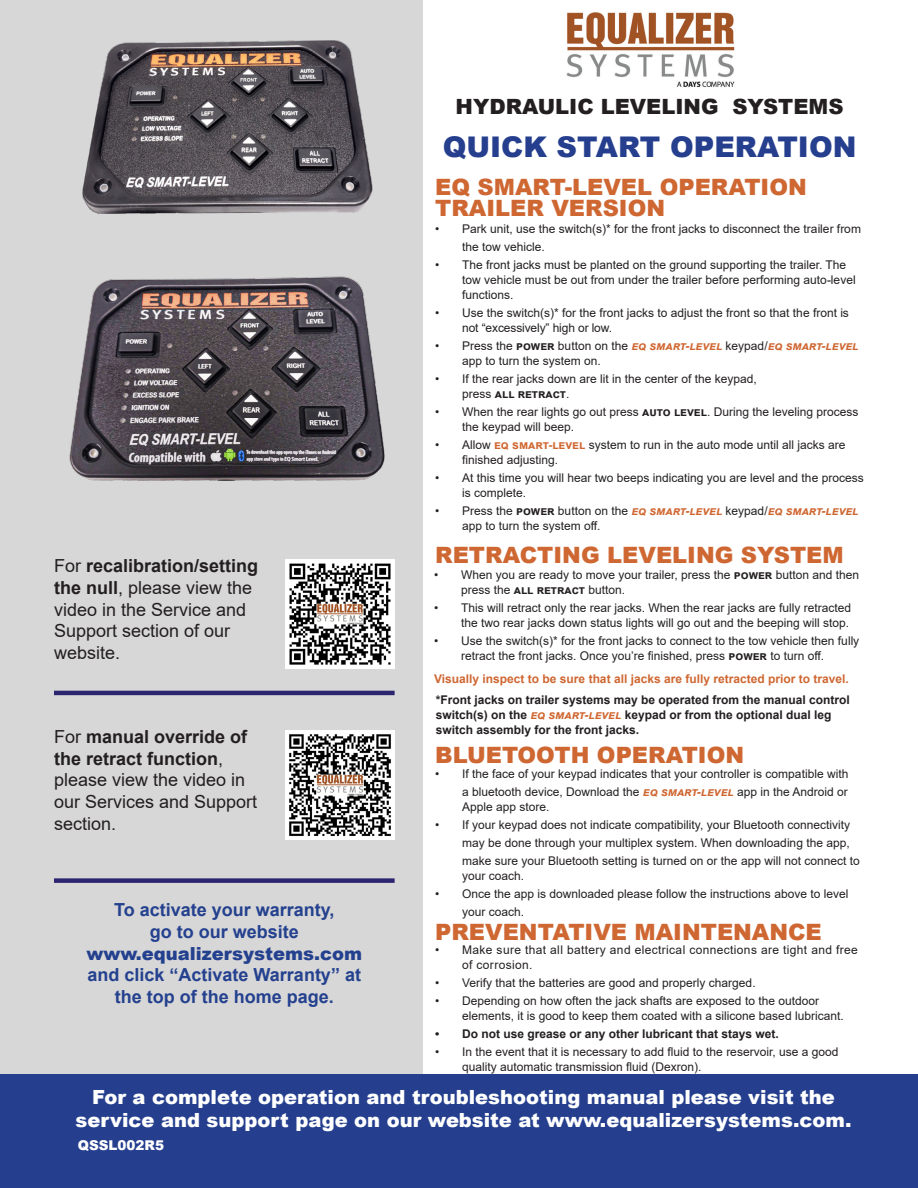
<style>
.page{position:relative;width:918px;height:1188px;background:#fff}
.page>*{position:absolute;margin:0;border:0;box-sizing:border-box;transform-origin:0 0}
.Paragraph_Style_4{font:900 28.5px "Arial";color:#253f8e}
.Paragraph_Style_3{font:900 22.5px "Arial";color:#cf6732}
.t1{font:900 21px "Arial";color:#231f20}
.t2{font:900 19.5px/23.4px "Arial";color:#fff;text-align:center}
.t3{font:18px "Arial";color:#231f20}
.t4{font:700 18px "Arial";color:#24418f}
.t5{font:700 18px "Arial";color:#231f20}
.t6{font:900 18px "Arial";color:#24418f}
.t7{font:900 13.5px "Arial";color:#fff}
.t8{font:12px/15px "Arial";color:#231f20}
.Paragraph_Style_2{font:700 12px/15px "Arial";color:#231f20}
.t9{font:12px/15px "Arial";letter-spacing:.03em;color:#231f20}
.t10{font:700 12px "Arial";color:#cf6732}
.t11{font:italic 700 12px "Arial";color:#cf6732}
.s1{font-weight:400}
.s2{font-weight:700}
.s3{font-weight:700;font-style:italic;color:#d06731}
.s4{font-weight:700;font-style:italic;color:#cf6732}
.s5{font-weight:700;color:#d06731}
.s6{font-style:italic;color:#d06731}
.s7{font-weight:700;font-style:italic;color:#cf6631}
</style>
<div class="page">
<div style="left:0;top:0;width:423px;height:1188px;background:#d8d7d7"></div>
<img style="left:82px;top:40px;width:291px;height:174px">
<img style="left:566px;top:12px;width:169px;height:75px">
<div style="left:0;top:1075px;width:918px;height:113px;background:#253f8e"></div>
<hr style="left:54px;top:691px;width:341px;height:4px;background:#2b246e">
<div style="left:54px;top:878px;width:341px;height:5px;background:#2b246e"></div>
<img style="left:69px;top:276px;width:316px;height:205px">
<img style="left:285px;top:559px;width:110px;height:110px">
<img style="left:285px;top:730px;width:110px;height:110px">
<p class="t1" style="left:456px;top:91px;width:390px">HYDRAULIC LEVELING SYSTEMS</p>
<p class="Paragraph_Style_4" style="left:443px;top:126px;width:415px">QUICK START OPERATION</p>
<p class="Paragraph_Style_3" style="left:435px;top:171px;width:373px">EQ SMART-LEVEL OPERATION</p>
<p class="Paragraph_Style_3" style="left:435px;top:192px;width:231px">TRAILER VERSION</p>
<p class="t5" style="left:54px;top:553px;width:206px"><span class="s1">For</span> recalibration/setting</p>
<p class="t3" style="left:54px;top:575px;width:200px"><span class="s2">the null</span>, please view the</p>
<p class="t3" style="left:54px;top:597px;width:194px">video in the Service and</p>
<p class="t3" style="left:54px;top:618px;width:178px">Support section of our</p>
<p class="t3" style="left:54px;top:640px;width:68px">website.</p>
<p class="t5" style="left:54px;top:724px;width:195px"><span class="s1">For</span> manual override of</p>
<p class="t5" style="left:54px;top:746px;width:171px">the retract function<span class="s1">,</span></p>
<p class="t3" style="left:54px;top:768px;width:193px">please view the video in</p>
<p class="t3" style="left:54px;top:789px;width:205px">our Services and Support</p>
<p class="t3" style="left:54px;top:811px;width:64px">section.</p>
<p class="t4" style="left:114px;top:897px;width:222px">To activate your warranty,</p>
<p class="t4" style="left:150px;top:919px;width:151px">go to our website</p>
<p class="t6" style="left:86px;top:940px;width:277px">www.equalizersystems.com</p>
<p class="t4" style="left:88px;top:962px;width:275px">and click “Activate Warranty” at</p>
<p class="t4" style="left:115px;top:984px;width:221px">the top of the home page.</p>
<p class="t8" style="left:462px;top:219px;width:400px;line-height:18px;text-indent:-27px">• Park unit, use the switch(s)* for the front jacks to disconnect the trailer from the tow vehicle.</p>
<p class="t8" style="left:462px;top:257px;width:395px;text-indent:-27px">• The front jacks must be planted on the ground supporting the trailer. The tow vehicle must be out from under the trailer before performing auto-level functions.</p>
<p class="t8" style="left:462px;top:305px;width:388px;text-indent:-27px">• Use the switch(s)* for the front jacks to adjust the front so that the front is not “excessively” high or low.</p>
<p class="t8" style="left:435px;top:338px;width:366px">• Press the <span class="s2">POWER</span> button on the <span class="s3">eq SMART-LEVEL</span> keypad/<span class="s4">EQ Smart</span></p>
<p class="t11" style="left:822px;top:337px;width:38px">-Level</p>
<p class="t8" style="left:462px;top:353px;width:140px">app to turn the system on.</p>
<p class="t8" style="left:435px;top:371px;width:323px">• If the rear jacks down are lit in the center of the keypad,</p>
<p class="Paragraph_Style_2" style="left:462px;top:386px;width:109px"><span class="s1">press</span> ALL RETRACT<span class="s1">.</span></p>
<p class="t8" style="left:462px;top:404px;width:398px;text-indent:-27px">• When the rear lights go out press <span class="s2">AUTO LEVEL</span>. During the leveling process the keypad will beep.</p>
<p class="t8" style="left:435px;top:437px;width:412px">• Allow <span class="s5">EQ SmART-LEVEL</span> system to run in the auto mode until all jacks are</p>
<p class="t8" style="left:462px;top:452px;width:98px">finished adjusting.</p>
<p class="t8" style="left:462px;top:470px;width:403px;text-indent:-27px">• At this time you will hear two beeps indicating you are level and the process is complete.</p>
<p class="t8" style="left:435px;top:503px;width:366px">• Press the <span class="s2">POWER</span> button on the <span class="s3">eq SMART-LEVEL</span> keypad/<span class="s4">EQ Smart</span></p>
<p class="t11" style="left:822px;top:502px;width:38px">-Level</p>
<p class="t8" style="left:462px;top:518px;width:140px">app to turn the system off.</p>
<p class="Paragraph_Style_3" style="left:435px;top:539px;width:410px">RETRACTING LEVELING SYSTEM</p>
<p class="t8" style="left:461px;top:567px;width:399px;text-indent:-27px">• When you are ready to move your trailer, press the <span class="s2">POWER</span> button and then press the <span class="s2">ALL RETRACT</span> button.</p>
<p class="t8" style="left:434px;top:600px;width:419px;text-align:right">• This will retract only the rear jacks. When the rear jacks are fully retracted the two rear jacks down status lights will go out and the beeping will stop.</p>
<p class="t8" style="left:461px;top:633px;width:400px;text-indent:-27px">• Use the switch(s)* for the front jacks to connect to the tow vehicle then fully retract the front jacks. Once you’re finished, press <span class="s2">power</span></p>
<p class="t8" style="left:770px;top:648px;width:55px">to turn off.</p>
<p class="t10" style="left:434px;top:671px;width:416px">Visually inspect to be sure that all jacks are fully retracted prior to travel.</p>
<p class="Paragraph_Style_2" style="left:436px;top:692px;width:416px">*Front jacks on trailer systems may be operated from the manual control switch(s) on the <span class="s6">EQ Smart</span></p>
<p class="Paragraph_Style_2" style="left:436px;top:707px;width:397px;text-indent:149px"><span class="s6">-LEVEL</span> keypad or from the optional dual leg switch assembly for the front jacks.</p>
<p class="Paragraph_Style_3" style="left:435px;top:739px;width:310px">BLUETOOTH OPERATION</p>
<p class="t8" style="left:462px;top:765px;width:388px;line-height:18px;text-indent:-27px">• If the face of your keypad indicates that your controller is compatible with a bluetooth device, Download the <span class="s7">EQ Smart</span></p>
<p class="t8" style="left:697px;top:785px;width:153px"><span class="s7">-Level</span> app in the Android or</p>
<p class="t8" style="left:462px;top:800px;width:89px">Apple app store.</p>
<p class="t8" style="left:462px;top:816px;width:399px;line-height:18px;text-indent:-27px">• If your keypad does not indicate compatibility, your Bluetooth connectivity may be done through your multiplex system. When downloading the app, make sure your Bluetooth setting is turned on or the app will not connect to</p>
<p class="t8" style="left:462px;top:869px;width:64px">your coach.</p>
<p class="t8" style="left:462px;top:885px;width:388px;line-height:18px;text-indent:-27px">• Once the app is downloaded please follow the instructions above to level your coach.</p>
<p class="Paragraph_Style_3" style="left:435px;top:916px;width:388px">PREVENTATIVE MAINTENANCE</p>
<p class="t9" style="left:462px;top:942px;width:397px;text-indent:-27px">• Make sure that all battery and electrical connections are tight and free of corrosion.</p>
<p class="t8" style="left:435px;top:975px;width:322px">• Verify that the batteries are good and properly charged.</p>
<p class="t8" style="left:462px;top:993px;width:383px;text-indent:-27px">• Depending on how often the jack shafts are exposed to the outdoor elements, it is good to keep them coated with a silicone based lubricant.</p>
<p class="Paragraph_Style_2" style="left:435px;top:1026px;width:345px">• Do not use grease or any other lubricant that stays wet.</p>
<p class="t8" style="left:462px;top:1044px;width:378px;text-indent:-27px">• In the event that it is necessary to add fluid to the reservoir, use a good quality automatic transmission fluid (Dexron).</p>
<p class="t2" style="left:76px;top:1085px;width:777px">For a complete operation and troubleshooting manual please visit the service and support page on our website at www.equalizersystems.com.</p>
<p class="t7" style="left:78px;top:1136px;width:88px">QSSL002R5</p>
</div>
